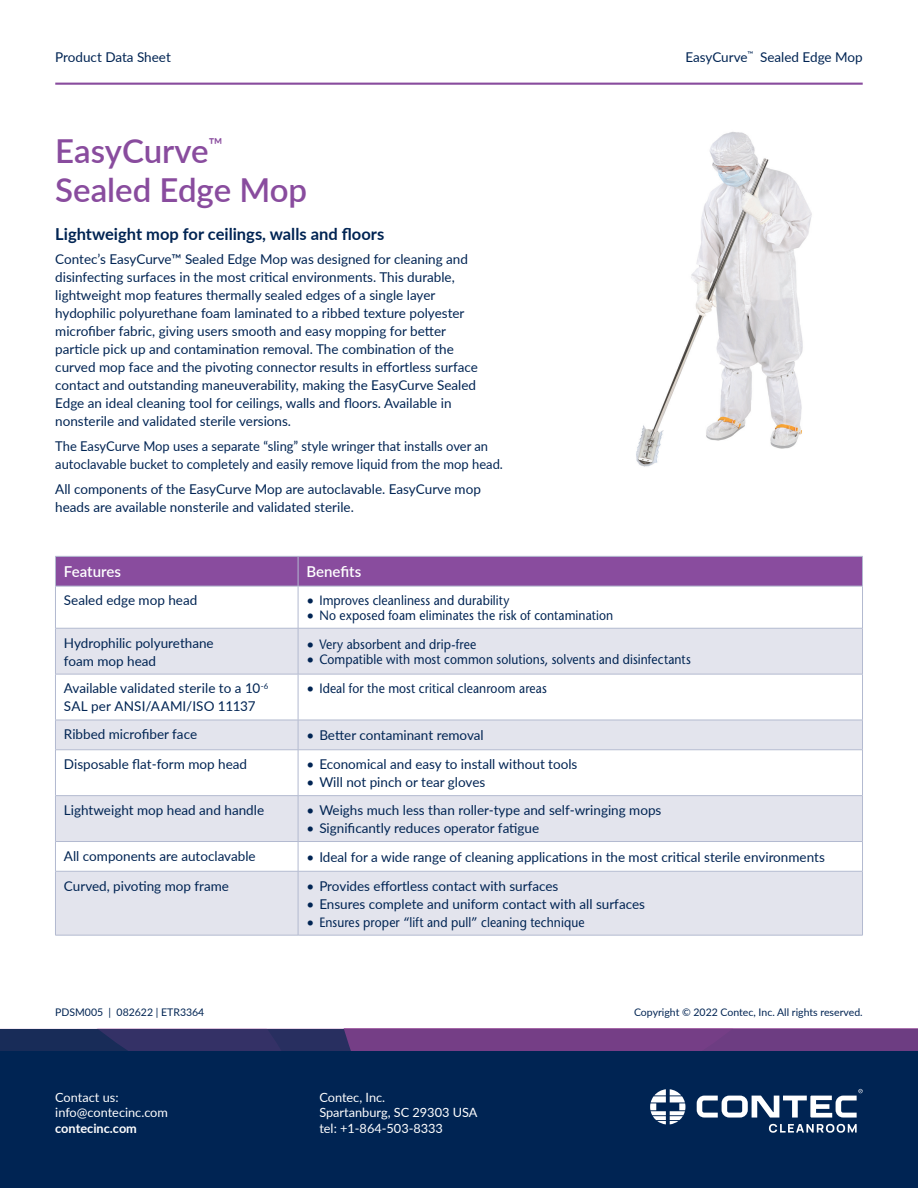
<style>
.page{position:relative;width:918px;height:1188px;background:#fff}
.page>*{position:absolute;margin:0;border:0;box-sizing:border-box;transform-origin:0 0}
.Main_heading{font:600 33px/39px "Lato";color:#894c9e}
.Main_heading-2{font:700 16.5px "Lato";color:#002453}
.Table_heading-white{font:600 15px "Lato";color:#fff}
.t1{font:13.5px/18px "Lato";color:#002453}
.t2{font:13.5px "Stone Sans";letter-spacing:.005em;color:#002453;scale:.9 1}
.t3{font:13.5px/18px "Lato";color:#002453;scale:.96 1}
.t4{font:12.75px/15.3px "Lato";color:#fff}
.t5{font:700 12.75px "Lato";color:#fff}
.t6{font:10.5px "Lato";color:#002453}
.s1{font-family:"Lato"}
</style>
<div class="page">
<div style="left:0;top:1039px;width:918px;height:149px;background:#002453"></div>
<svg style="left:769px;top:1124px;width:88px;height:9px"></svg>
<svg style="left:697px;top:1089px;width:166px;height:29px"></svg>
<svg style="left:650px;top:1089px;width:35px;height:35px"></svg>
<svg style="left:0;top:1029px;width:918px;height:21px"></svg>
<hr style="left:55px;top:83px;width:808px;height:2px;background:#894c9e">
<div style="left:56px;top:629px;width:806px;height:306px;background:#e3e4ed"></div>
<svg style="left:56px;top:675px;width:806px;height:196px"></svg>
<svg style="left:55px;top:556px;width:808px;height:30px"></svg>
<hr style="left:55px;top:586px;width:243px;height:1px;background:#b3bad0">
<hr style="left:55px;top:586px;width:1px;height:42px;background:#b3bad0">
<hr style="left:298px;top:586px;width:565px;height:1px;background:#b3bad0">
<hr style="left:298px;top:586px;width:1px;height:42px;background:#b3bad0">
<hr style="left:862px;top:586px;width:1px;height:42px;background:#b3bad0">
<hr style="left:55px;top:628px;width:243px;height:1px;background:#b3bad0">
<hr style="left:55px;top:628px;width:1px;height:46px;background:#b3bad0">
<hr style="left:298px;top:628px;width:565px;height:1px;background:#b3bad0">
<hr style="left:298px;top:628px;width:1px;height:46px;background:#b3bad0">
<hr style="left:862px;top:628px;width:1px;height:46px;background:#b3bad0">
<hr style="left:55px;top:674px;width:243px;height:1px;background:#b3bad0">
<hr style="left:55px;top:674px;width:1px;height:46px;background:#b3bad0">
<hr style="left:298px;top:674px;width:565px;height:1px;background:#b3bad0">
<hr style="left:298px;top:674px;width:1px;height:46px;background:#b3bad0">
<hr style="left:862px;top:674px;width:1px;height:46px;background:#b3bad0">
<hr style="left:55px;top:720px;width:243px;height:1px;background:#b3bad0">
<hr style="left:55px;top:720px;width:1px;height:30px;background:#b3bad0">
<hr style="left:298px;top:720px;width:565px;height:1px;background:#b3bad0">
<hr style="left:298px;top:720px;width:1px;height:30px;background:#b3bad0">
<hr style="left:862px;top:720px;width:1px;height:30px;background:#b3bad0">
<hr style="left:55px;top:750px;width:243px;height:1px;background:#b3bad0">
<hr style="left:55px;top:750px;width:1px;height:45px;background:#b3bad0">
<hr style="left:298px;top:750px;width:565px;height:1px;background:#b3bad0">
<hr style="left:298px;top:750px;width:1px;height:45px;background:#b3bad0">
<hr style="left:862px;top:750px;width:1px;height:45px;background:#b3bad0">
<hr style="left:55px;top:795px;width:243px;height:1px;background:#b3bad0">
<hr style="left:55px;top:796px;width:1px;height:45px;background:#b3bad0">
<hr style="left:298px;top:795px;width:565px;height:1px;background:#b3bad0">
<hr style="left:298px;top:796px;width:1px;height:45px;background:#b3bad0">
<hr style="left:862px;top:796px;width:1px;height:45px;background:#b3bad0">
<hr style="left:55px;top:841px;width:243px;height:1px;background:#b3bad0">
<svg style="left:55px;top:842px;width:1px;height:29px"></svg>
<hr style="left:298px;top:841px;width:565px;height:1px;background:#b3bad0">
<svg style="left:298px;top:842px;width:1px;height:29px"></svg>
<svg style="left:862px;top:842px;width:1px;height:29px"></svg>
<hr style="left:55px;top:871px;width:243px;height:1px;background:#b3bad0">
<hr style="left:55px;top:871px;width:1px;height:64px;background:#b3bad0">
<hr style="left:298px;top:871px;width:565px;height:1px;background:#b3bad0">
<hr style="left:298px;top:871px;width:1px;height:64px;background:#b3bad0">
<hr style="left:862px;top:871px;width:1px;height:64px;background:#b3bad0">
<hr style="left:55px;top:935px;width:243px;height:1px;background:#b3bad0">
<hr style="left:298px;top:935px;width:565px;height:1px;background:#b3bad0">
<img style="left:636px;top:132px;width:176px;height:335px">
<p class="t1" style="left:685px;top:47px;width:69px">EasyCurve<sup>™</sup></p>
<p class="t1" style="left:55px;top:47px;width:117px">Product Data Sheet</p>
<p class="t1" style="left:760px;top:47px;width:104px">Sealed Edge Mop</p>
<p class="Main_heading" style="left:55px;top:130px;width:254px">EasyCurve<sup>™<br></sup>Sealed Edge Mop</p>
<p class="Main_heading-2" style="left:55px;top:221px;width:330px">Lightweight mop for ceilings, walls and floors</p>
<p class="t1" style="left:55px;top:250px;width:424px">Contec’s EasyCurve™ Sealed Edge Mop was designed for cleaning and disinfecting surfaces in the most critical environments. This durable, lightweight mop features thermally sealed edges of a single layer hydophilic polyurethane foam laminated to a ribbed texture polyester microfiber fabric, giving users smooth and easy mopping for better particle pick up and contamination removal. The combination of the curved mop face and the pivoting connector results in effortless surface contact and outstanding maneuverability, making the EasyCurve Sealed Edge an ideal cleaning tool for ceilings, walls and floors. Available in nonsterile and validated sterile versions.</p>
<p class="t3" style="left:55px;top:437px;width:468px">The EasyCurve Mop uses a separate “sling” style wringer that installs over an autoclavable bucket to completely and easily remove liquid from the mop head.</p>
<p class="t1" style="left:55px;top:479px;width:427px">All components of the EasyCurve Mop are autoclavable. EasyCurve mop heads are available nonsterile and validated sterile.</p>
<p class="Table_heading-white" style="left:64px;top:561px;width:58px">Features</p>
<p class="Table_heading-white" style="left:307px;top:561px;width:56px">Benefits</p>
<p class="t1" style="left:64px;top:591px;width:135px">Sealed edge mop head</p>
<p class="t2" style="left:307px;top:592px;width:227px"><span class="s1">•</span> Improves cleanliness and durability</p>
<p class="t2" style="left:307px;top:607px;width:342px"><span class="s1">•</span> No exposed foam eliminates the risk of contamination</p>
<p class="t1" style="left:64px;top:633px;width:151px">Hydrophilic polyurethane foam mop head</p>
<p class="t2" style="left:307px;top:636px;width:190px"><span class="s1">•</span> Very absorbent and drip-free</p>
<p class="t2" style="left:307px;top:651px;width:429px"><span class="s1">•</span> Compatible with most common solutions, solvents and disinfectants</p>
<p class="t1" style="left:64px;top:679px;width:206px">Available validated sterile to a 10<sup>-6<br></sup>SAL per ANSI/AAMI/ISO 11137</p>
<p class="t2" style="left:307px;top:680px;width:268px"><span class="s1">•</span> Ideal for the most critical cleanroom areas</p>
<p class="t1" style="left:64px;top:725px;width:135px">Ribbed microfiber face</p>
<p class="t1" style="left:307px;top:726px;width:179px">• Better contaminant removal</p>
<p class="t1" style="left:64px;top:755px;width:185px">Disposable flat-form mop head</p>
<p class="t1" style="left:307px;top:755px;width:272px">• Economical and easy to install without tools</p>
<p class="t1" style="left:307px;top:773px;width:180px">• Will not pinch or tear gloves</p>
<p class="t1" style="left:64px;top:801px;width:202px">Lightweight mop head and handle</p>
<p class="t1" style="left:307px;top:801px;width:356px">• Weighs much less than roller-type and self-wringing mops</p>
<p class="t1" style="left:307px;top:819px;width:234px">• Significantly reduces operator fatigue</p>
<p class="t1" style="left:64px;top:846px;width:193px">All components are autoclavable</p>
<p class="t1" style="left:307px;top:847px;width:520px">• Ideal for a wide range of cleaning applications in the most critical sterile environments</p>
<p class="t1" style="left:64px;top:876px;width:167px">Curved, pivoting mop frame</p>
<p class="t1" style="left:307px;top:876px;width:253px">• Provides effortless contact with surfaces</p>
<p class="t1" style="left:307px;top:894px;width:340px">• Ensures complete and uniform contact with all surfaces</p>
<p class="t2" style="left:307px;top:914px;width:310px"><span class="s1">•</span> Ensures proper “lift and pull” cleaning technique</p>
<p class="t6" style="left:55px;top:1005px;width:151px">PDSM005 | 082622 | ETR3364</p>
<p class="t6" style="left:634px;top:1005px;width:230px">Copyright © 2022 Contec, Inc. All rights reserved.</p>
<p class="t4" style="left:55px;top:1089px;width:114px">Contact us: info@contecinc.com</p>
<p class="t5" style="left:55px;top:1119px;width:83px">contecinc.com</p>
<p class="t4" style="left:319px;top:1089px;width:160px">Contec, Inc.<br>Spartanburg, SC 29303 USA tel: +1-864-503-8333</p>
</div>
